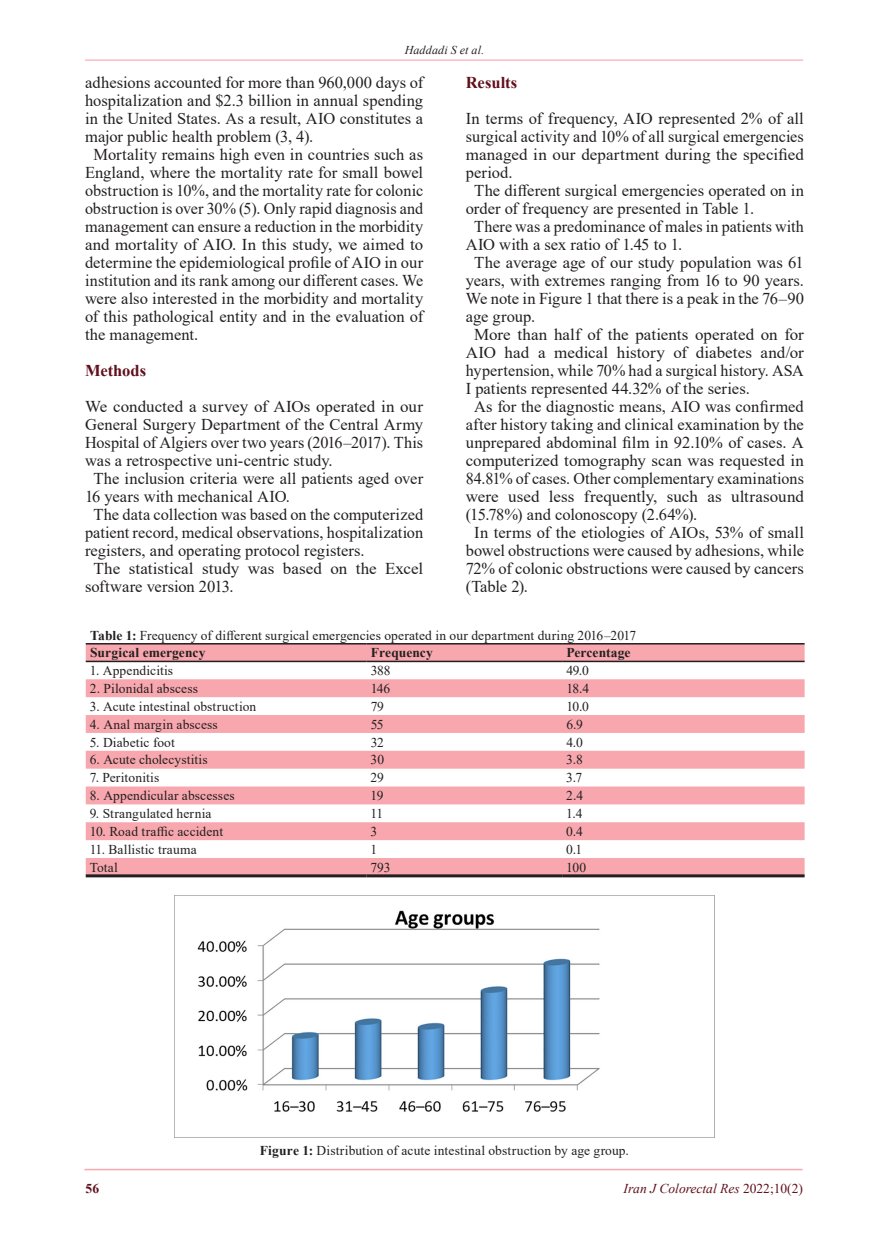
<style>
.page{position:relative;width:889px;height:1242px;background:#fff}
.page>*{position:absolute;margin:0;border:0;box-sizing:border-box;transform-origin:0 0}
.t1{font:16.5px "Times New Roman";color:#231f20}
.t2{font:700 16.5px "Times New Roman";color:#600f1b}
.t3{font:13.5px/17.7px "Times New Roman";letter-spacing:.01em;color:#231f20}
.t4{font:italic 13.5px "Times New Roman";color:#600f1b}
.t5{font:700 13.5px "Times New Roman";letter-spacing:.005em;color:#231f20}
.t6{font:700 13.5px "Times New Roman";color:#600f1b}
.t7{font:italic 12px "Times New Roman";letter-spacing:.02em;color:#231f20}
.s1{font-weight:700}
.s2{font-style:normal}
</style>
<div class="page">
<hr style="left:85px;top:60px;width:718px;height:1px;background:#f7a7ad">
<hr style="left:84px;top:1168px;width:718px;height:2px;background:#f7a7ad">
<svg style="left:86px;top:644px;width:718px;height:230px;fill:#f7a7ad"></svg>
<hr style="left:86px;top:643px;width:280px;height:1px;background:#231f20">
<hr style="left:366px;top:643px;width:196px;height:1px;background:#231f20">
<hr style="left:562px;top:643px;width:242px;height:1px;background:#231f20">
<hr style="left:86px;top:660px;width:280px;height:2px;background:#231f20">
<hr style="left:366px;top:660px;width:196px;height:2px;background:#231f20">
<hr style="left:562px;top:660px;width:242px;height:2px;background:#231f20">
<hr style="left:86px;top:874px;width:280px;height:3px;background:#231f20">
<hr style="left:366px;top:874px;width:196px;height:3px;background:#231f20">
<hr style="left:562px;top:874px;width:242px;height:3px;background:#231f20">
<img style="left:174px;top:895px;width:540px;height:242px">
<p class="t7" style="left:405px;top:42px;width:81px">Haddadi S et al.</p>
<p class="t1" style="left:85px;top:71px;width:340px">adhesions accounted for more than 960,000 days of</p>
<p class="t1" style="left:85px;top:89px;width:340px">hospitalization and $2.3 billion in annual spending</p>
<p class="t1" style="left:85px;top:107px;width:340px">in the United States. As a result, AIO constitutes a</p>
<p class="t1" style="left:85px;top:125px;width:230px">major public health problem (3, 4).</p>
<p class="t1" style="left:94px;top:143px;width:331px">Mortality remains high even in countries such as</p>
<p class="t1" style="left:85px;top:161px;width:340px">England, where the mortality rate for small bowel</p>
<p class="t1" style="left:85px;top:179px;width:340px">obstruction is 10%, and the mortality rate for colonic</p>
<p class="t1" style="left:85px;top:197px;width:339px">obstruction is over 30% (5). Only rapid diagnosis and</p>
<p class="t1" style="left:85px;top:215px;width:340px">management can ensure a reduction in the morbidity</p>
<p class="t1" style="left:85px;top:233px;width:340px">and mortality of AIO. In this study, we aimed to</p>
<p class="t1" style="left:85px;top:251px;width:340px">determine the epidemiological profile of AIO in our</p>
<p class="t1" style="left:85px;top:269px;width:340px">institution and its rank among our different cases. We</p>
<p class="t1" style="left:85px;top:287px;width:340px">were also interested in the morbidity and mortality</p>
<p class="t1" style="left:85px;top:305px;width:340px">of this pathological entity and in the evaluation of</p>
<p class="t1" style="left:85px;top:323px;width:115px">the management.</p>
<p class="t2" style="left:85px;top:359px;width:63px">Methods</p>
<p class="t1" style="left:85px;top:395px;width:340px">We conducted a survey of AIOs operated in our</p>
<p class="t1" style="left:85px;top:413px;width:340px">General Surgery Department of the Central Army</p>
<p class="t1" style="left:85px;top:431px;width:340px">Hospital of Algiers over two years (2016–2017). This</p>
<p class="t1" style="left:85px;top:449px;width:249px">was a retrospective uni-centric study.</p>
<p class="t1" style="left:94px;top:467px;width:331px">The inclusion criteria were all patients aged over</p>
<p class="t1" style="left:85px;top:485px;width:206px">16 years with mechanical AIO.</p>
<p class="t1" style="left:94px;top:503px;width:331px">The data collection was based on the computerized</p>
<p class="t1" style="left:85px;top:521px;width:340px">patient record, medical observations, hospitalization</p>
<p class="t1" style="left:85px;top:539px;width:281px">registers, and operating protocol registers.</p>
<p class="t1" style="left:94px;top:557px;width:331px">The statistical study was based on the Excel</p>
<p class="t1" style="left:85px;top:575px;width:150px">software version 2013.</p>
<p class="t2" style="left:466px;top:70px;width:53px">Results</p>
<p class="t1" style="left:466px;top:107px;width:340px">In terms of frequency, AIO represented 2% of all</p>
<p class="t1" style="left:466px;top:125px;width:340px">surgical activity and 10% of all surgical emergencies</p>
<p class="t1" style="left:466px;top:143px;width:340px">managed in our department during the specified</p>
<p class="t1" style="left:466px;top:161px;width:48px">period.</p>
<p class="t1" style="left:474px;top:179px;width:331px">The different surgical emergencies operated on in</p>
<p class="t1" style="left:466px;top:197px;width:290px">order of frequency are presented in Table 1.</p>
<p class="t1" style="left:474px;top:215px;width:331px">There was a predominance of males in patients with</p>
<p class="t1" style="left:466px;top:233px;width:218px">AIO with a sex ratio of 1.45 to 1.</p>
<p class="t1" style="left:474px;top:251px;width:331px">The average age of our study population was 61</p>
<p class="t1" style="left:466px;top:269px;width:340px">years, with extremes ranging from 16 to 90 years.</p>
<p class="t1" style="left:466px;top:287px;width:340px">We note in Figure 1 that there is a peak in the 76–90</p>
<p class="t1" style="left:466px;top:305px;width:71px">age group.</p>
<p class="t1" style="left:474px;top:323px;width:331px">More than half of the patients operated on for</p>
<p class="t1" style="left:466px;top:341px;width:340px">AIO had a medical history of diabetes and/or</p>
<p class="t1" style="left:466px;top:359px;width:340px">hypertension, while 70% had a surgical history. ASA</p>
<p class="t1" style="left:466px;top:377px;width:285px">I patients represented 44.32% of the series.</p>
<p class="t1" style="left:474px;top:395px;width:331px">As for the diagnostic means, AIO was confirmed</p>
<p class="t1" style="left:466px;top:413px;width:340px">after history taking and clinical examination by the</p>
<p class="t1" style="left:466px;top:431px;width:340px">unprepared abdominal film in 92.10% of cases. A</p>
<p class="t1" style="left:466px;top:449px;width:340px">computerized tomography scan was requested in</p>
<p class="t1" style="left:466px;top:467px;width:340px">84.81% of cases. Other complementary examinations</p>
<p class="t1" style="left:466px;top:485px;width:340px">were used less frequently, such as ultrasound</p>
<p class="t1" style="left:466px;top:503px;width:233px">(15.78%) and colonoscopy (2.64%).</p>
<p class="t1" style="left:474px;top:521px;width:331px">In terms of the etiologies of AIOs, 53% of small</p>
<p class="t1" style="left:466px;top:539px;width:340px">bowel obstructions were caused by adhesions, while</p>
<p class="t1" style="left:466px;top:557px;width:340px">72% of colonic obstructions were caused by cancers</p>
<p class="t1" style="left:466px;top:575px;width:64px">(Table 2).</p>
<p class="t3" style="left:90px;top:626px;width:547px"><span class="s1">Table 1:</span> Frequency of different surgical emergencies operated in our department during 2016–2017<br><span class="s1">Surgical emergency</span></p>
<p class="t5" style="left:371px;top:643px;width:64px">Frequency</p>
<p class="t5" style="left:566px;top:643px;width:66px">Percentage</p>
<p class="t3" style="left:90px;top:661px;width:85px">1. Appendicitis</p>
<p class="t3" style="left:371px;top:661px;width:21px">388</p>
<p class="t3" style="left:566px;top:661px;width:24px">49.0</p>
<p class="t3" style="left:90px;top:679px;width:110px">2. Pilonidal abscess</p>
<p class="t3" style="left:371px;top:679px;width:21px">146</p>
<p class="t3" style="left:566px;top:679px;width:24px">18.4</p>
<p class="t3" style="left:90px;top:697px;width:168px">3. Acute intestinal obstruction</p>
<p class="t3" style="left:371px;top:697px;width:15px">79</p>
<p class="t3" style="left:566px;top:697px;width:24px">10.0</p>
<p class="t3" style="left:90px;top:715px;width:129px">4. Anal margin abscess</p>
<p class="t3" style="left:371px;top:715px;width:14px">55</p>
<p class="t3" style="left:566px;top:715px;width:18px">6.9</p>
<p class="t3" style="left:90px;top:732px;width:86px">5. Diabetic foot</p>
<p class="t3" style="left:371px;top:732px;width:15px">32</p>
<p class="t3" style="left:566px;top:732px;width:18px">4.0</p>
<p class="t3" style="left:90px;top:750px;width:119px">6. Acute cholecystitis</p>
<p class="t3" style="left:371px;top:750px;width:15px">30</p>
<p class="t3" style="left:566px;top:750px;width:18px">3.8</p>
<p class="t3" style="left:90px;top:768px;width:71px">7. Peritonitis</p>
<p class="t3" style="left:371px;top:768px;width:15px">29</p>
<p class="t3" style="left:566px;top:768px;width:17px">3.7</p>
<p class="t3" style="left:90px;top:786px;width:146px">8. Appendicular abscesses</p>
<p class="t3" style="left:370px;top:786px;width:15px">19</p>
<p class="t3" style="left:566px;top:786px;width:18px">2.4</p>
<p class="t3" style="left:90px;top:804px;width:123px">9. Strangulated hernia</p>
<p class="t3" style="left:370px;top:804px;width:14px">11</p>
<p class="t3" style="left:566px;top:804px;width:18px">1.4</p>
<p class="t3" style="left:90px;top:822px;width:135px">10. Road traffic accident</p>
<p class="t3" style="left:370px;top:822px;width:8px">3</p>
<p class="t3" style="left:566px;top:822px;width:18px">0.4</p>
<p class="t3" style="left:90px;top:840px;width:108px">11. Ballistic trauma</p>
<p class="t3" style="left:370px;top:840px;width:8px">1</p>
<p class="t3" style="left:566px;top:840px;width:18px">0.1</p>
<p class="t3" style="left:90px;top:857px;width:29px">Total</p>
<p class="t3" style="left:370px;top:857px;width:21px">793</p>
<p class="t3" style="left:566px;top:857px;width:21px">100</p>
<p class="t3" style="left:260px;top:1141px;width:370px"><span class="s1">Figure 1:</span> Distribution of acute intestinal obstruction by age group.</p>
<p class="t6" style="left:86px;top:1178px;width:15px">56</p>
<p class="t4" style="left:623px;top:1179px;width:181px">Iran J Colorectal Res <span class="s2">2022;10(2)</span></p>
</div>
